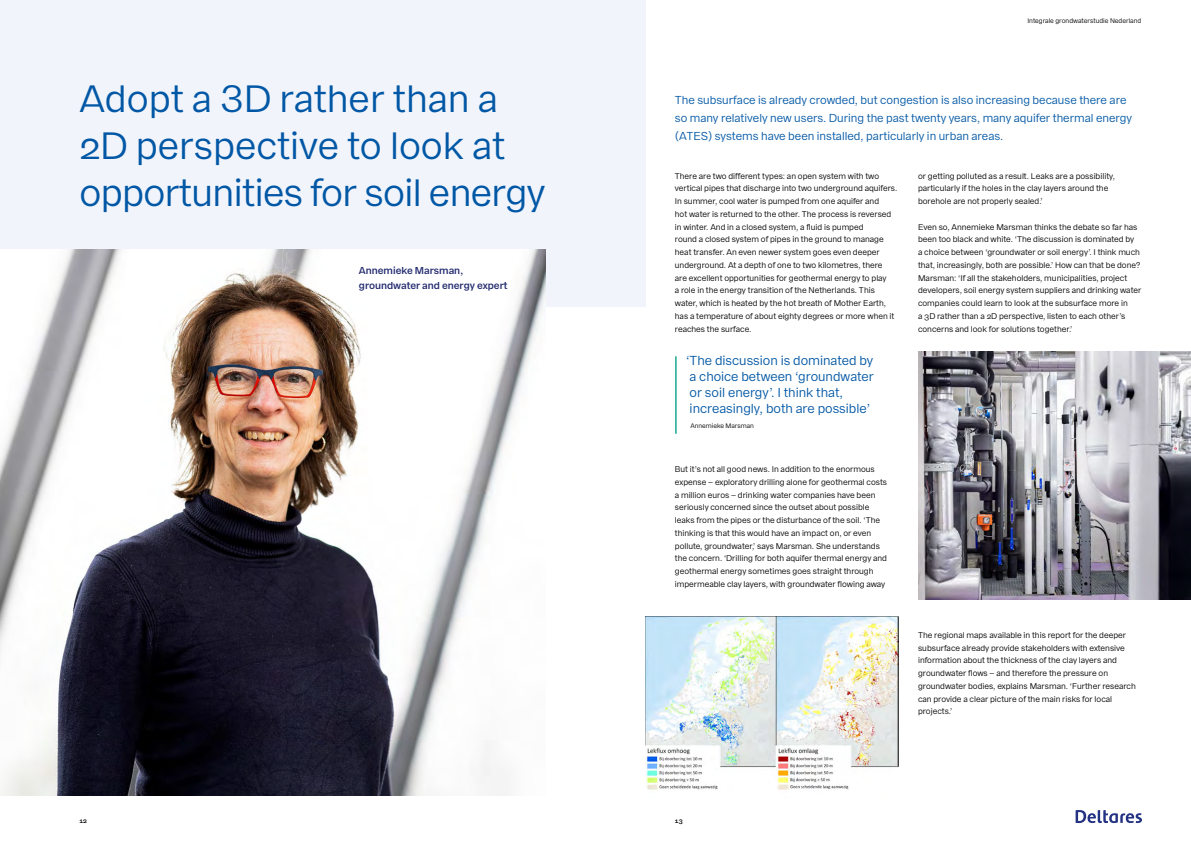
<style>
.page{position:relative;width:1191px;height:842px;background:#fff}
.page>*{position:absolute;margin:0;border:0;box-sizing:border-box;transform-origin:0 0}
.t1{font:38px/47px "Franca";letter-spacing:-.005em;color:#0057a5}
.t2{font:13px/16px "Franca";color:#0057a5}
.t3{font:11.5px/18px "Franca";color:#0057a5}
.t4{font:600 10px/15px "Franca";color:#20286d}
.t5{font:8.3px/12.8px "Franca";color:#000}
.t6{font:6.6px "Franca";color:#000}
.t7{font:600 6.6px "Franca";color:#000}
.t8{font:6.5px "Franca";color:#000}
</style>
<div class="page">
<svg style="left:1075px;top:810px;width:67px;height:13px"></svg>
<hr style="left:675px;top:356px;width:1px;height:78px;background:#009c82">
<img style="left:918px;top:351px;width:273px;height:249px">
<img style="left:645px;top:617px;width:253px;height:173px">
<hr style="left:898px;top:617px;width:1px;height:149px;background:#000">
<div style="left:0;top:0;width:645px;height:306px;background:#f2f4fb"></div>
<img style="left:0;top:249px;width:546px;height:546px">
<h1 class="t1" style="left:79px;top:75px;width:467px">Adopt a 3D rather than a<br>2D perspective to look at opportunities for soil energy</h1>
<p class="t4" style="left:359px;top:263px;width:150px">Annemieke Marsman, groundwater and energy expert</p>
<p class="t6" style="left:1027px;top:16px;width:115px">Integrale grondwaterstudie Nederland</p>
<p class="t3" style="left:675px;top:91px;width:459px">The subsurface is already crowded, but congestion is also increasing because there are so many relatively new users. During the past twenty years, many aquifer thermal energy (ATES) systems have been installed, particularly in urban areas.</p>
<p class="t5" style="left:675px;top:169px;width:224px">There are two different types: an open system with two vertical pipes that discharge into two underground aquifers.<br>In summer, cool water is pumped from one aquifer and<br>hot water is returned to the other. The process is reversed in winter. And in a closed system, a fluid is pumped<br>round a closed system of pipes in the ground to manage heat transfer. An even newer system goes even deeper underground. At a depth of one to two kilometres, there<br>are excellent opportunities for geothermal energy to play<br>a role in the energy transition of the Netherlands. This water, which is heated by the hot breath of Mother Earth, has a temperature of about eighty degrees or more when it reaches the surface.</p>
<h2 class="t2" style="left:686px;top:353px;width:189px">‘The discussion is dominated by a choice between ‘groundwater or soil energy’. I think that, increasingly, both are possible’</h2>
<p class="t8" style="left:690px;top:422px;width:65px">Annemieke Marsman</p>
<p class="t5" style="left:675px;top:463px;width:214px">But it’s not all good news. In addition to the enormous expense – exploratory drilling alone for geothermal costs a million euros – drinking water companies have been seriously concerned since the outset about possible leaks from the pipes or the disturbance of the soil. ‘The thinking is that this would have an impact on, or even pollute, groundwater,’ says Marsman. She understands the concern. ‘Drilling for both aquifer thermal energy and geothermal energy sometimes goes straight through impermeable clay layers, with groundwater flowing away</p>
<p class="t5" style="left:918px;top:169px;width:198px">or getting polluted as a result. Leaks are a possibility, particularly if the holes in the clay layers around the borehole are not properly sealed.’</p>
<p class="t5" style="left:918px;top:220px;width:225px">Even so, Annemieke Marsman thinks the debate so far has been too black and white. ‘The discussion is dominated by<br>a choice between ‘groundwater or soil energy’. I think much that, increasingly, both are possible.’ How can that be done?<br>Marsman: ‘If all the stakeholders, municipalities, project developers, soil energy system suppliers and drinking water companies could learn to look at the subsurface more in<br>a 3D rather than a 2D perspective, listen to each other’s concerns and look for solutions together.’</p>
<p class="t5" style="left:918px;top:629px;width:219px">The regional maps available in this report for the deeper subsurface already provide stakeholders with extensive information about the thickness of the clay layers and groundwater flows – and therefore the pressure on groundwater bodies, explains Marsman. ‘Further research can provide a clear picture of the main risks for local projects.’</p>
<p class="t7" style="left:79px;top:816px;width:9px">12</p>
<p class="t7" style="left:675px;top:816px;width:9px">13</p>
</div>
